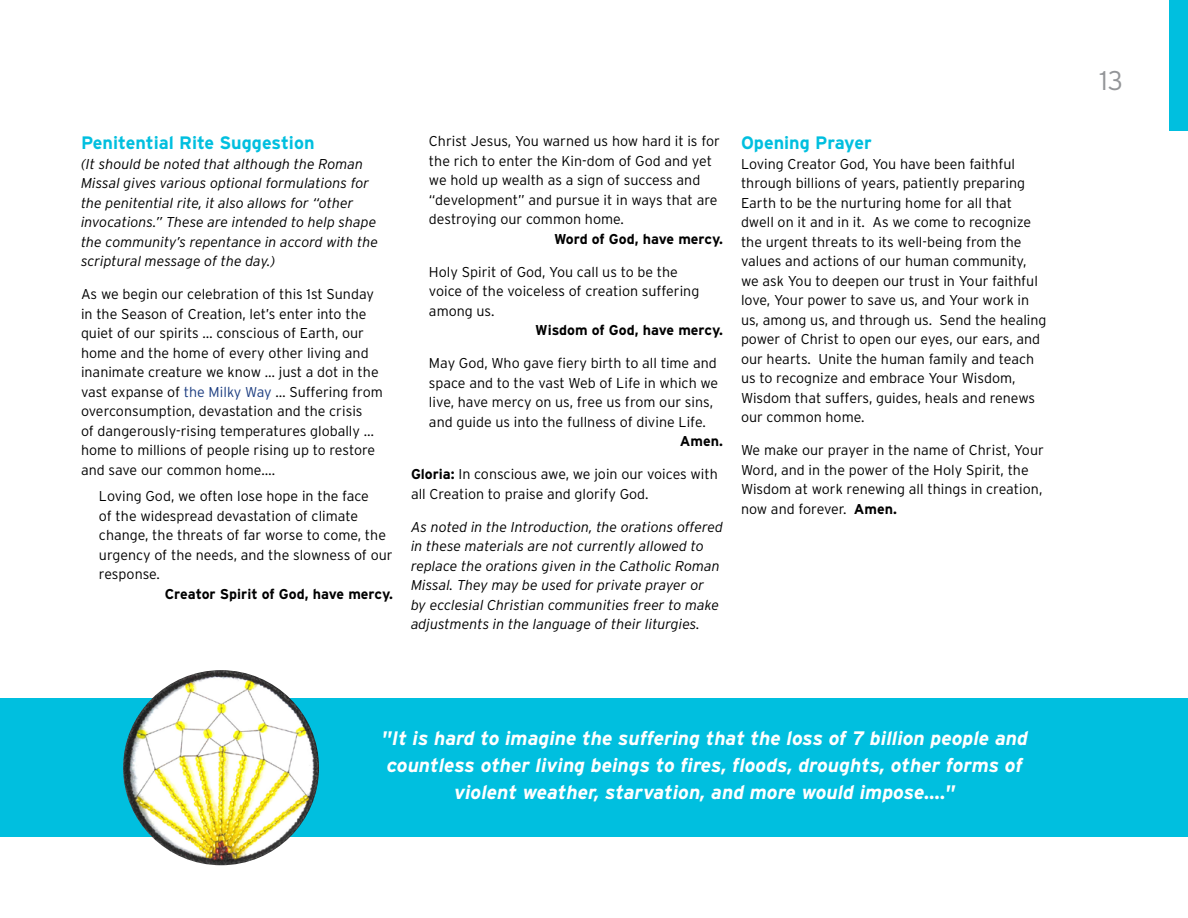
<style>
.page{position:relative;width:1188px;height:918px;background:#fff}
.page>*{position:absolute;margin:0;border:0;box-sizing:border-box;transform-origin:0 0}
.t1{font:300 27px "Interstate";color:#939598}
.t2{font:italic 700 19.5px/27px "Interstate";color:#fff;text-align:center}
.t3{font:700 18px "Interstate";color:#00bfdf}
.t4{font:300 14.25px/19.5px "Interstate";color:#000}
.t5{font:italic 300 14.25px/19.5px "Interstate";color:#000}
.t6{font:700 14.25px "Interstate";color:#000}
.s1{color:#1b3c80}
.s2{font-weight:700}
</style>
<div class="page">
<div style="left:1169px;top:0;width:19px;height:131px;background:#00bfdf"></div>
<div style="left:0;top:699px;width:1188px;height:138px;background:#00bfdf"></div>
<img style="left:123px;top:670px;width:196px;height:195px;border-radius:98px">
<p class="t3" style="left:81px;top:133px;width:235px">Penitential Rite Suggestion</p>
<p class="t5" style="left:81px;top:154px;width:299px">(It should be noted that although the Roman Missal gives various optional formulations for the penitential rite, it also allows for “other invocations.” These are intended to help shape the community’s repentance in accord with the scriptural message of the day.)</p>
<p class="t4" style="left:81px;top:284px;width:303px">As we begin our celebration of this 1st Sunday in the Season of Creation, let’s enter into the quiet of our spirits … conscious of Earth, our home and the home of every other living and inanimate creature we know … just a dot in the vast expanse of <span class="s1">the Milky Way</span> … Suffering from overconsumption, devastation and the crisis<br>of dangerously-rising temperatures globally … home to millions of people rising up to restore and save our common home….</p>
<p class="t4" style="left:99px;top:486px;width:295px">Loving God, we often lose hope in the face<br>of the widespread devastation of climate change, the threats of far worse to come, the urgency of the needs, and the slowness of our response.</p>
<p class="t6" style="left:165px;top:586px;width:230px">Creator Spirit of God, have mercy.</p>
<p class="t4" style="left:429px;top:131px;width:292px">Christ Jesus, You warned us how hard it is for the rich to enter the Kin-dom of God and yet we hold up wealth as a sign of success and “development” and pursue it in ways that are destroying our common home.</p>
<p class="t6" style="left:554px;top:231px;width:171px">Word of God, have mercy.</p>
<p class="t4" style="left:429px;top:262px;width:272px">Holy Spirit of God, You call us to be the voice of the voiceless of creation suffering among us.</p>
<p class="t6" style="left:535px;top:322px;width:189px">Wisdom of God, have mercy.</p>
<p class="t4" style="left:429px;top:353px;width:291px">May God, Who gave fiery birth to all time and space and to the vast Web of Life in which we live, have mercy on us, free us from our sins, and guide us into the fullness of divine Life.</p>
<p class="t6" style="left:680px;top:433px;width:45px">Amen.</p>
<p class="t4" style="left:411px;top:464px;width:308px"><span class="s2">Gloria:</span> In conscious awe, we join our voices with all Creation to praise and glorify God.</p>
<p class="t5" style="left:411px;top:517px;width:314px">As noted in the Introduction, the orations offered in these materials are not currently allowed to replace the orations given in the Catholic Roman Missal. They may be used for private prayer or<br>by ecclesial Christian communities freer to make adjustments in the language of their liturgies.</p>
<p class="t3" style="left:741px;top:133px;width:132px">Opening Prayer</p>
<p class="t4" style="left:741px;top:154px;width:307px">Loving Creator God, You have been faithful through billions of years, patiently preparing Earth to be the nurturing home for all that dwell on it and in it. As we come to recognize the urgent threats to its well-being from the values and actions of our human community, we ask You to deepen our trust in Your faithful love, Your power to save us, and Your work in us, among us, and through us. Send the healing power of Christ to open our eyes, our ears, and our hearts. Unite the human family and teach us to recognize and embrace Your Wisdom, Wisdom that suffers, guides, heals and renews our common home.</p>
<p class="t4" style="left:741px;top:440px;width:304px">We make our prayer in the name of Christ, Your Word, and in the power of the Holy Spirit, the Wisdom at work renewing all things in creation, now and forever. <span class="s2">Amen.</span></p>
<h2 class="t2" style="left:381px;top:724px;width:648px">"It is hard to imagine the suffering that the loss of 7 billion people and countless other living beings to fires, floods, droughts, other forms of violent weather, starvation, and more would impose…."</h2>
<h1 class="t1" style="left:1099px;top:65px;width:25px">13</h1>
</div>
